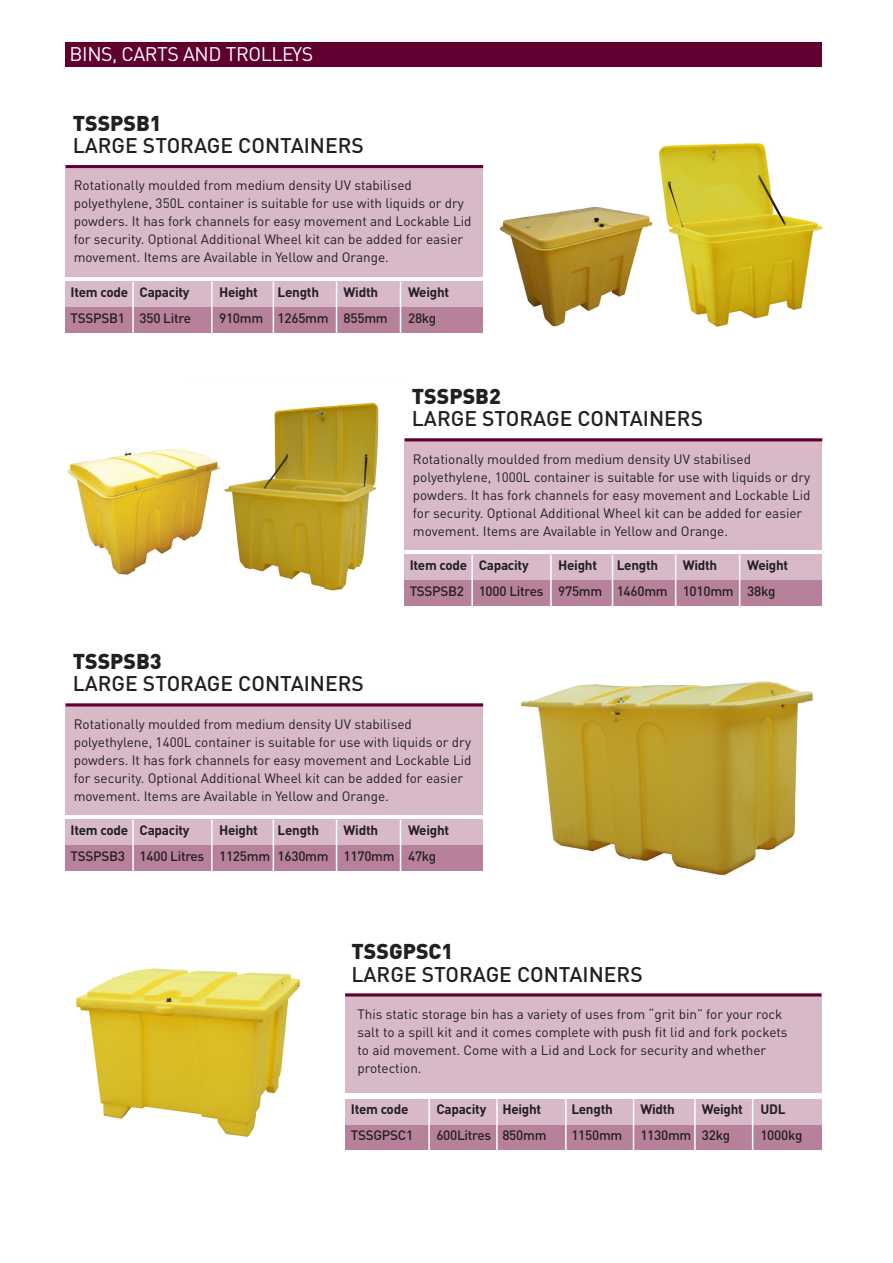
<style>
.page{position:relative;width:893px;height:1263px;background:#fff}
.page>*{position:absolute;margin:0;border:0;box-sizing:border-box;transform-origin:0 0}
.t1{font:900 21.15px "DIN";color:#231f20}
.t2{font:500 21px "DIN";color:#231f20}
.t3{font:19.5px "DIN";letter-spacing:-.02em;color:#fff}
.t4{font:13.5px/18px "DIN";color:#231f20}
.t5{font:700 13.5px "DIN";letter-spacing:-.02em;color:#231f20}
.t6{font:500 13.5px "DIN";letter-spacing:-.02em;color:#231f20}
</style>
<div class="page">
<img style="left:476px;top:207px;width:177px;height:120px">
<div style="left:345px;top:993px;width:476px;height:100px;background:#d7b9c7"></div>
<hr style="left:345px;top:993px;width:476px;height:3px;background:#5f0031">
<img style="left:224px;top:402px;width:181px;height:189px">
<img style="left:659px;top:143px;width:164px;height:183px">
<img style="left:76px;top:968px;width:224px;height:169px">
<img style="left:67px;top:449px;width:153px;height:126px">
<img style="left:521px;top:681px;width:292px;height:194px">
<div style="left:65px;top:165px;width:418px;height:111px;background:#d7b9c7"></div>
<div style="left:65px;top:703px;width:418px;height:112px;background:#d7b9c7"></div>
<div style="left:405px;top:438px;width:417px;height:112px;background:#d7b9c7"></div>
<hr style="left:66px;top:165px;width:417px;height:3px;background:#5f0031">
<hr style="left:66px;top:703px;width:417px;height:3px;background:#5f0031">
<hr style="left:405px;top:438px;width:417px;height:3px;background:#5f0031">
<div style="left:65px;top:307px;width:418px;height:26px;background:#b7819b"></div>
<div style="left:65px;top:845px;width:418px;height:26px;background:#b7819b"></div>
<div style="left:404px;top:580px;width:418px;height:26px;background:#b7819b"></div>
<div style="left:65px;top:281px;width:418px;height:26px;background:#d7b9c7"></div>
<div style="left:65px;top:819px;width:418px;height:26px;background:#d7b9c7"></div>
<div style="left:404px;top:554px;width:418px;height:26px;background:#d7b9c7"></div>
<hr style="left:132px;top:281px;width:2px;height:52px;background:#fff">
<hr style="left:132px;top:820px;width:2px;height:51px;background:#fff">
<hr style="left:471px;top:555px;width:2px;height:51px;background:#fff">
<hr style="left:211px;top:281px;width:2px;height:52px;background:#fff">
<hr style="left:211px;top:820px;width:2px;height:51px;background:#fff">
<hr style="left:550px;top:555px;width:2px;height:51px;background:#fff">
<hr style="left:273px;top:281px;width:1px;height:52px;background:#fff">
<hr style="left:273px;top:820px;width:1px;height:51px;background:#fff">
<hr style="left:612px;top:555px;width:1px;height:51px;background:#fff">
<hr style="left:336px;top:281px;width:1px;height:52px;background:#fff">
<hr style="left:336px;top:820px;width:1px;height:51px;background:#fff">
<hr style="left:675px;top:555px;width:1px;height:51px;background:#fff">
<hr style="left:400px;top:281px;width:1px;height:52px;background:#fff">
<hr style="left:400px;top:820px;width:1px;height:51px;background:#fff">
<hr style="left:739px;top:555px;width:1px;height:51px;background:#fff">
<div style="left:346px;top:1124px;width:476px;height:26px;background:#b7819b"></div>
<div style="left:346px;top:1099px;width:476px;height:25px;background:#d7b9c7"></div>
<hr style="left:428px;top:1099px;width:2px;height:51px;background:#fff">
<hr style="left:496px;top:1099px;width:2px;height:51px;background:#fff">
<hr style="left:565px;top:1099px;width:2px;height:51px;background:#fff">
<hr style="left:633px;top:1099px;width:1px;height:51px;background:#fff">
<hr style="left:694px;top:1099px;width:2px;height:51px;background:#fff">
<hr style="left:752px;top:1099px;width:1px;height:51px;background:#fff">
<div style="left:65px;top:42px;width:757px;height:24px;background:#5f0031"></div>
<p class="t3" style="left:70px;top:42px;width:245px">BINS, CARTS AND TROLLEYS</p>
<p class="t1" style="left:73px;top:109px;width:91px">TSSPSB1</p>
<p class="t2" style="left:73px;top:132px;width:293px">LARGE STORAGE CONTAINERS</p>
<p class="t4" style="left:74px;top:176px;width:399px">Rotationally moulded from medium density UV stabilised polyethylene, 350L container is suitable for use with liquids or dry powders. It has fork channels for easy movement and Lockable Lid for security. Optional Additional Wheel kit can be added for easier movement. Items are Available in Yellow and Orange.</p>
<p class="t5" style="left:71px;top:283px;width:121px">Item code Capacity</p>
<p class="t5" style="left:219px;top:283px;width:40px">Height</p>
<p class="t5" style="left:278px;top:283px;width:43px">Length</p>
<p class="t5" style="left:344px;top:283px;width:36px">Width</p>
<p class="t5" style="left:408px;top:283px;width:43px">Weight</p>
<p class="t6" style="left:71px;top:309px;width:122px">TSSPSB1 350 Litre</p>
<p class="t6" style="left:219px;top:309px;width:170px">910mm 1265mm 855mm</p>
<p class="t6" style="left:408px;top:309px;width:30px">28kg</p>
<p class="t1" style="left:412px;top:382px;width:91px">TSSPSB2</p>
<p class="t2" style="left:412px;top:405px;width:293px">LARGE STORAGE CONTAINERS</p>
<p class="t4" style="left:413px;top:449px;width:399px">Rotationally moulded from medium density UV stabilised polyethylene, 1000L container is suitable for use with liquids or dry powders. It has fork channels for easy movement and Lockable Lid for security. Optional Additional Wheel kit can be added for easier movement. Items are Available in Yellow and Orange.</p>
<p class="t1" style="left:73px;top:647px;width:91px">TSSPSB3</p>
<p class="t2" style="left:73px;top:670px;width:293px">LARGE STORAGE CONTAINERS</p>
<p class="t5" style="left:410px;top:556px;width:121px">Item code Capacity</p>
<p class="t5" style="left:558px;top:556px;width:40px">Height</p>
<p class="t5" style="left:617px;top:556px;width:43px">Length</p>
<p class="t5" style="left:683px;top:556px;width:36px">Width</p>
<p class="t5" style="left:747px;top:556px;width:43px">Weight</p>
<p class="t6" style="left:410px;top:583px;width:367px">TSSPSB2 1000 Litres 975mm 1460mm 1010mm 38kg</p>
<p class="t4" style="left:74px;top:714px;width:399px">Rotationally moulded from medium density UV stabilised polyethylene, 1400L container is suitable for use with liquids or dry powders. It has fork channels for easy movement and Lockable Lid for security. Optional Additional Wheel kit can be added for easier movement. Items are Available in Yellow and Orange.</p>
<p class="t5" style="left:71px;top:821px;width:121px">Item code Capacity</p>
<p class="t5" style="left:219px;top:821px;width:40px">Height</p>
<p class="t5" style="left:278px;top:821px;width:43px">Length</p>
<p class="t5" style="left:344px;top:821px;width:36px">Width</p>
<p class="t5" style="left:408px;top:821px;width:43px">Weight</p>
<p class="t6" style="left:71px;top:848px;width:367px">TSSPSB3 1400 Litres 1125mm 1630mm 1170mm 47kg</p>
<p class="t1" style="left:351px;top:937px;width:103px">TSSGPSC1</p>
<p class="t2" style="left:351px;top:961px;width:293px">LARGE STORAGE CONTAINERS</p>
<p class="t4" style="left:357px;top:1004px;width:432px">This static storage bin has a variety of uses from “grit bin” for your rock salt to a spill kit and it comes complete with push fit lid and fork pockets to aid movement. Come with a Lid and Lock for security and whether protection.</p>
<p class="t5" style="left:351px;top:1101px;width:59px">Item code</p>
<p class="t5" style="left:436px;top:1101px;width:106px">Capacity Height</p>
<p class="t5" style="left:571px;top:1101px;width:43px">Length</p>
<p class="t5" style="left:640px;top:1101px;width:36px">Width</p>
<p class="t5" style="left:702px;top:1101px;width:43px">Weight</p>
<p class="t5" style="left:760px;top:1101px;width:27px">UDL</p>
<p class="t6" style="left:351px;top:1127px;width:64px">TSSGPSC1</p>
<p class="t6" style="left:436px;top:1127px;width:112px">600Litres 850mm</p>
<p class="t6" style="left:571px;top:1127px;width:53px">1150mm</p>
<p class="t6" style="left:640px;top:1127px;width:91px">1130mm 32kg</p>
<p class="t6" style="left:760px;top:1127px;width:44px">1000kg</p>
</div>
